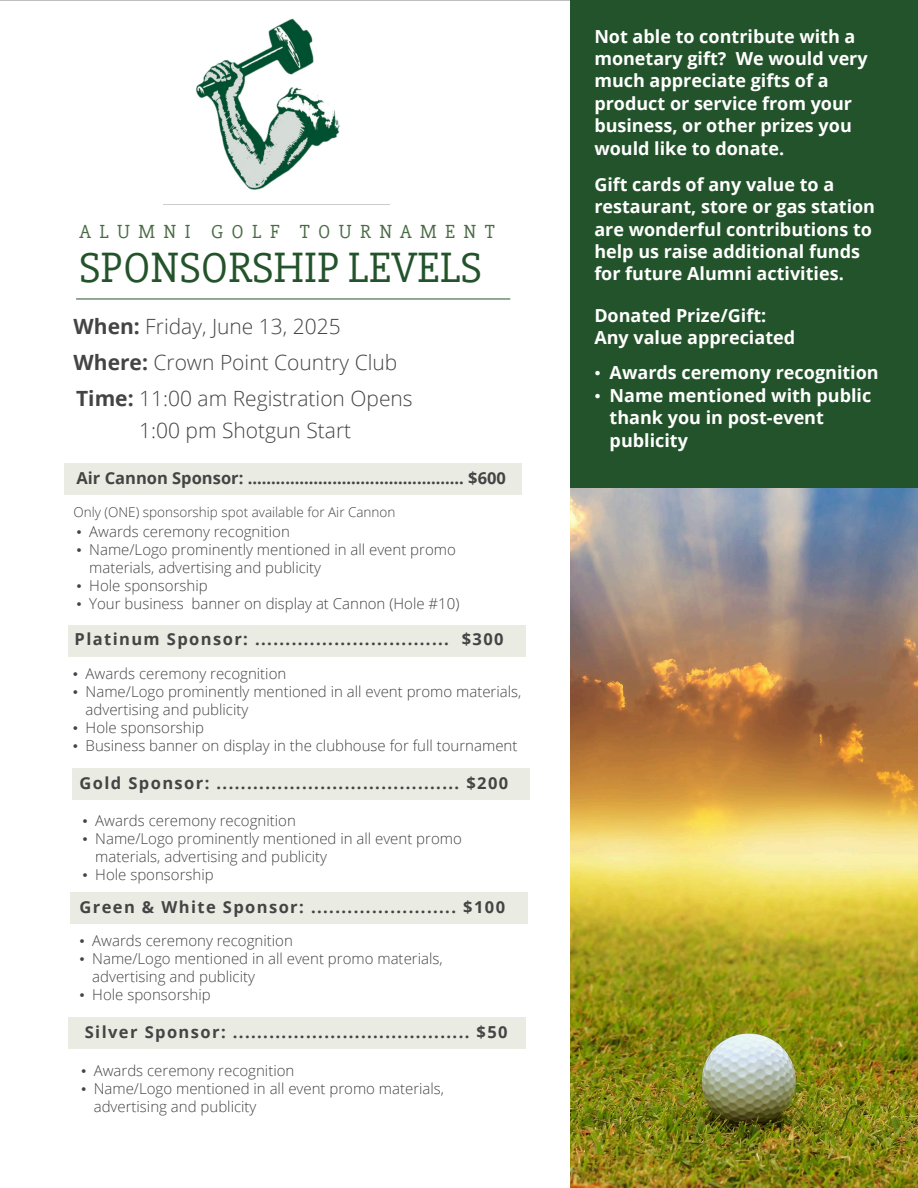
<style>
.page{position:relative;width:918px;height:1188px;background:#fff}
.page>*{position:absolute;margin:0;border:0;box-sizing:border-box;transform-origin:0 0}
.t1{font:43.65px "Slabo 27 px";color:#23532a}
.t2{font:300 21px/36.2px "Open Sans";color:#444445}
.t3{font:19.5px "Slabo 27 px";letter-spacing:.43em;color:#496b44}
.t4{font:700 18px/22.5px "Open Sans";color:#fff}
.t5{font:700 16.5px "Open Sans";letter-spacing:.085em;color:#444445}
.t6{font:700 16.5px "Open Sans";color:#444445}
.t7{font:300 15px/18px "Open Sans";color:#444445}
.t8{font:300 13.5px "Open Sans";color:#444445}
.s1{font-weight:700}
.s2{font-family:"Times New Roman";font-weight:400}
</style>
<div class="page">
<div style="left:69px;top:625px;width:457px;height:32px;background:#eaece3"></div>
<div style="left:65px;top:463px;width:457px;height:32px;background:#eaece3"></div>
<div style="left:73px;top:768px;width:457px;height:32px;background:#eaece3"></div>
<div style="left:71px;top:892px;width:457px;height:31px;background:#eaece3"></div>
<div style="left:69px;top:1017px;width:457px;height:32px;background:#eaece3"></div>
<div style="left:570px;top:0;width:348px;height:1188px;background:#23532a"></div>
<img style="left:570px;top:488px;width:348px;height:700px">
<img style="left:196px;top:18px;width:144px;height:172px">
<hr style="left:76px;top:299px;width:434px;height:1px;background:#23532a">
<h3 class="t3" style="left:80px;top:220px;width:417px">ALUMNI GOLF TOURNAMENT</h3>
<h1 class="t1" style="left:80px;top:242px;width:404px">SPONSORSHIP LEVELS</h1>
<h2 class="t2" style="left:74px;top:308px;width:341px"><span class="s1">When:</span> Friday, June 13, 2025<br><span class="s1">Where:</span> Crown Point Country Club<br><span class="s1">Time:</span> 11:00 am Registration Opens</h2>
<h2 class="t2" style="left:139px;top:412px;width:214px">1:00 pm Shotgun Start</h2>
<p class="t6" style="left:77px;top:467px;width:431px">Air Cannon Sponsor: .............................................. $600</p>
<p class="t8" style="left:74px;top:503px;width:323px">Only (ONE) sponsorship spot available for Air Cannon</p>
<p class="t7" style="left:77px;top:522px;width:215px"><span class="s2">•</span> Awards ceremony recognition</p>
<p class="t7" style="left:89px;top:540px;width:368px;text-indent:-13px"><span class="s2">•</span> Name/Logo prominently mentioned in all event promo materials, advertising and publicity</p>
<p class="t7" style="left:77px;top:576px;width:133px"><span class="s2">•</span> Hole sponsorship</p>
<p class="t7" style="left:77px;top:594px;width:384px"><span class="s2">•</span> Your business banner on display at Cannon (Hole #10)</p>
<p class="t5" style="left:75px;top:628px;width:431px">Platinum Sponsor: ................................ $300</p>
<p class="t7" style="left:73px;top:664px;width:215px"><span class="s2">•</span> Awards ceremony recognition</p>
<p class="t7" style="left:86px;top:682px;width:437px;text-indent:-13px"><span class="s2">•</span> Name/Logo prominently mentioned in all event promo materials, advertising and publicity</p>
<p class="t7" style="left:73px;top:718px;width:133px"><span class="s2">•</span> Hole sponsorship</p>
<p class="t7" style="left:73px;top:736px;width:446px"><span class="s2">•</span> Business banner on display in the clubhouse for full tournament</p>
<p class="t5" style="left:80px;top:771px;width:430px">Gold Sponsor: ........................................ $200</p>
<p class="t7" style="left:82px;top:811px;width:215px"><span class="s2">•</span> Awards ceremony recognition</p>
<p class="t7" style="left:95px;top:829px;width:368px;text-indent:-13px"><span class="s2">•</span> Name/Logo prominently mentioned in all event promo materials, advertising and publicity</p>
<p class="t7" style="left:82px;top:865px;width:133px"><span class="s2">•</span> Hole sponsorship</p>
<p class="t5" style="left:80px;top:895px;width:427px">Green &amp; White Sponsor: ........................ $100</p>
<p class="t7" style="left:80px;top:931px;width:215px"><span class="s2">•</span> Awards ceremony recognition</p>
<p class="t7" style="left:92px;top:949px;width:352px;text-indent:-13px"><span class="s2">•</span> Name/Logo mentioned in all event promo materials, advertising and publicity</p>
<p class="t7" style="left:80px;top:985px;width:133px"><span class="s2">•</span> Hole sponsorship</p>
<p class="t5" style="left:85px;top:1020px;width:424px">Silver Sponsor: ....................................... $50</p>
<p class="t7" style="left:81px;top:1061px;width:215px"><span class="s2">•</span> Awards ceremony recognition</p>
<p class="t7" style="left:94px;top:1079px;width:352px;text-indent:-13px"><span class="s2">•</span> Name/Logo mentioned in all event promo materials, advertising and publicity</p>
<p class="t4" style="left:594px;top:24px;width:275px">Not able to contribute with a monetary gift? We would very much appreciate gifts of a product or service from your business, or other prizes you would like to donate.</p>
<p class="t4" style="left:594px;top:173px;width:282px">Gift cards of any value to a restaurant, store or gas station are wonderful contributions to help us raise additional funds for future Alumni activities.</p>
<p class="t4" style="left:594px;top:304px;width:202px">Donated Prize/Gift:<br>Any value appreciated</p>
<p class="t4" style="left:594px;top:361px;width:286px"><span class="s2">•</span> Awards ceremony recognition</p>
<p class="t4" style="left:610px;top:383px;width:263px;text-indent:-15px"><span class="s2">•</span> Name mentioned with public thank you in post-event publicity</p>
</div>
